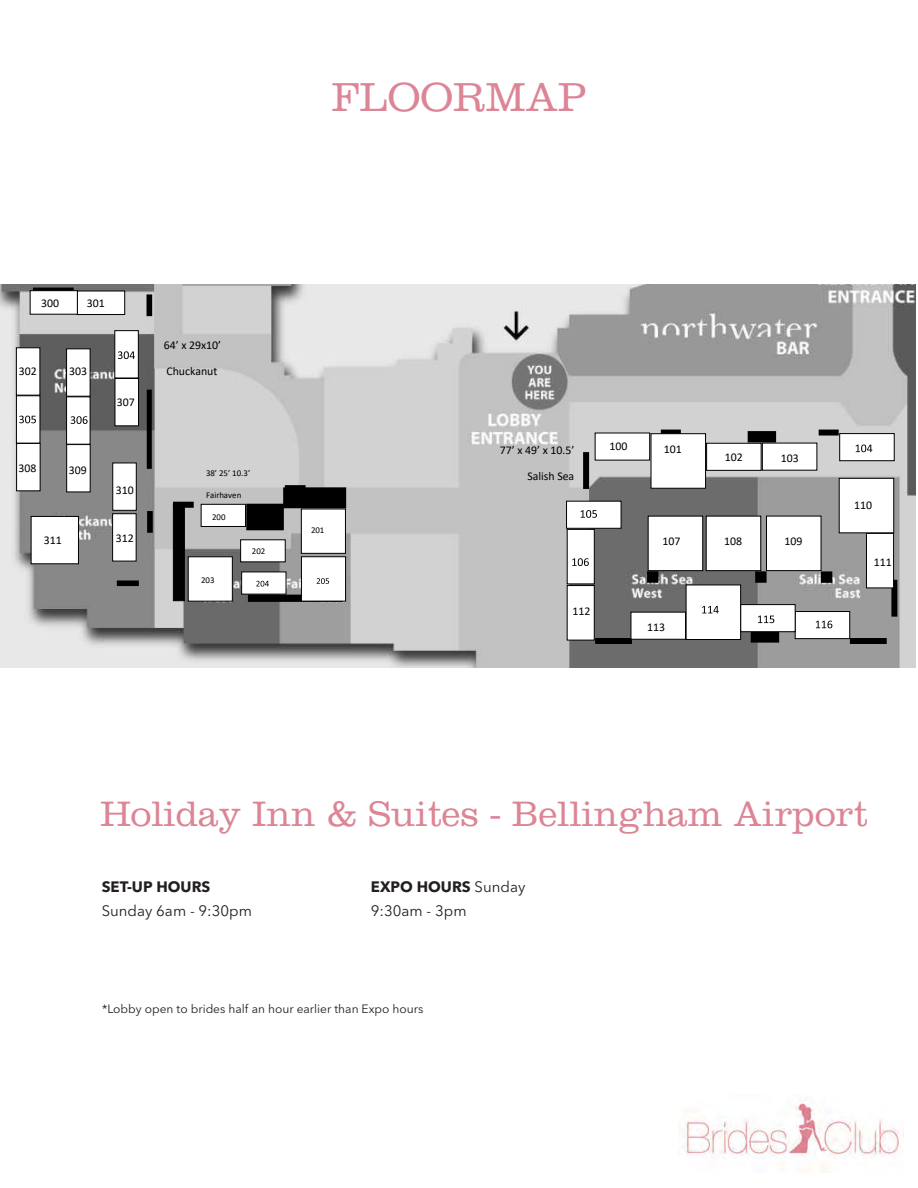
<style>
.page{position:relative;width:918px;height:1188px;background:#fff}
.page>*{position:absolute;margin:0;border:0;box-sizing:border-box;transform-origin:0 0}
.t1{font:300 42px "Clarendon";color:#dc8596}
.t2{font:300 36.75px "Clarendon";color:#dc8595}
.t3{font:15px/24.3px "Avenir Next LT Pro";color:#231f20}
.t4{font:700 15px "Avenir Next LT Pro";color:#231f20}
.t5{font:12px "Avenir Next LT Pro";color:#231f20}
.t6{font:11.85px/26px "Calibri";color:#000}
.t7{font:8.85px "Calibri";color:#000}
.s1{font-weight:700}
</style>
<div class="page">
<img style="left:683px;top:1098px;width:216px;height:75px">
<img style="left:0;top:285px;width:916px;height:383px">
<div style="left:821px;top:571px;width:11px;height:12px;background:#000;border:3px solid #000"></div>
<div style="left:755px;top:571px;width:12px;height:12px;background:#000;border:3px solid #000"></div>
<div style="left:647px;top:571px;width:11px;height:12px;background:#000;border:3px solid #000"></div>
<div style="left:850px;top:638px;width:37px;height:6px;background:#000"></div>
<div style="left:595px;top:638px;width:37px;height:6px;background:#000"></div>
<svg style="left:583px;top:452px;width:6px;height:37px"></svg>
<div style="left:661px;top:430px;width:20px;height:6px;background:#000"></div>
<svg style="left:819px;top:430px;width:20px;height:6px"></svg>
<svg style="left:891px;top:580px;width:6px;height:37px"></svg>
<div style="left:751px;top:631px;width:28px;height:12px;background:#000;border:3px solid #000"></div>
<div style="left:748px;top:431px;width:28px;height:11px;background:#000;border:3px solid #000"></div>
<div style="left:795px;top:611px;width:55px;height:28px;background:#fff;border:1px solid #000"></div>
<div style="left:740px;top:604px;width:56px;height:28px;background:#fff;border:1px solid #000"></div>
<div style="left:631px;top:612px;width:55px;height:28px;background:#fff;border:1px solid #000"></div>
<div style="left:567px;top:585px;width:28px;height:55px;background:#fff;border:1px solid #000"></div>
<div style="left:595px;top:433px;width:55px;height:27px;background:#fff"></div>
<div style="left:706px;top:443px;width:56px;height:28px;background:#fff;border:1px solid #000"></div>
<div style="left:839px;top:433px;width:56px;height:28px;background:#fff;border:1px solid #000"></div>
<div style="left:866px;top:533px;width:28px;height:55px;background:#fff;border:1px solid #000"></div>
<div style="left:566px;top:501px;width:55px;height:28px;background:#fff;border:1px solid #000"></div>
<div style="left:567px;top:529px;width:28px;height:55px;background:#fff;border:1px solid #000"></div>
<div style="left:762px;top:443px;width:55px;height:28px;background:#fff"></div>
<div style="left:648px;top:516px;width:55px;height:55px;background:#fff;border:1px solid #000"></div>
<div style="left:706px;top:516px;width:55px;height:55px;background:#fff;border:1px solid #000"></div>
<div style="left:766px;top:516px;width:55px;height:55px;background:#fff;border:1px solid #000"></div>
<div style="left:839px;top:478px;width:55px;height:55px;background:#fff;border:1px solid #000"></div>
<div style="left:651px;top:433px;width:55px;height:56px;background:#fff;border:1px solid #000"></div>
<div style="left:686px;top:585px;width:55px;height:55px;background:#fff;border:1px solid #000"></div>
<div style="left:283px;top:487px;width:63px;height:21px;background:#000;border:3px solid #000"></div>
<div style="left:246px;top:504px;width:38px;height:26px;background:#000;border:3px solid #000"></div>
<svg style="left:248px;top:595px;width:95px;height:7px"></svg>
<div style="left:173px;top:504px;width:12px;height:97px;background:#000;border:1px solid #000"></div>
<div style="left:301px;top:509px;width:45px;height:45px;background:#fff;border:1px solid #000"></div>
<div style="left:240px;top:539px;width:46px;height:23px;background:#fff;border:1px solid #000"></div>
<div style="left:241px;top:572px;width:45px;height:22px;background:#fff"></div>
<div style="left:301px;top:556px;width:45px;height:45px;background:#fff;border:1px solid #000"></div>
<div style="left:188px;top:556px;width:45px;height:46px;background:#fff;border:1px solid #000"></div>
<div style="left:201px;top:504px;width:45px;height:23px;background:#fff;border:1px solid #000"></div>
<svg style="left:147px;top:511px;width:6px;height:22px"></svg>
<div style="left:147px;top:294px;width:5px;height:22px;background:#000"></div>
<div style="left:33px;top:288px;width:41px;height:5px;border:3px solid #000"></div>
<svg style="left:147px;top:390px;width:5px;height:79px"></svg>
<div style="left:117px;top:581px;width:22px;height:5px;background:#000"></div>
<div style="left:30px;top:290px;width:48px;height:25px;background:#fff;border:1px solid #000"></div>
<div style="left:31px;top:516px;width:48px;height:48px;background:#fff;border:1px solid #000"></div>
<div style="left:16px;top:443px;width:25px;height:48px;background:#fff;border:1px solid #000"></div>
<div style="left:16px;top:395px;width:24px;height:48px;background:#fff;border:1px solid #000"></div>
<div style="left:16px;top:347px;width:24px;height:49px;background:#fff;border:1px solid #000"></div>
<div style="left:77px;top:291px;width:48px;height:24px;background:#fff;border:1px solid #000"></div>
<div style="left:66px;top:444px;width:25px;height:48px;background:#fff;border:1px solid #000"></div>
<div style="left:66px;top:396px;width:24px;height:49px;background:#fff;border:1px solid #000"></div>
<div style="left:66px;top:348px;width:24px;height:49px;background:#fff;border:1px solid #000"></div>
<div style="left:112px;top:463px;width:25px;height:48px;background:#fff;border:1px solid #000"></div>
<div style="left:115px;top:378px;width:24px;height:48px;background:#fff;border:1px solid #000"></div>
<div style="left:114px;top:330px;width:25px;height:48px;background:#fff;border:1px solid #000"></div>
<svg style="left:285px;top:485px;width:21px;height:6px"></svg>
<div style="left:173px;top:502px;width:21px;height:6px;background:#000;border:3px solid #000"></div>
<div style="left:112px;top:513px;width:25px;height:48px;background:#fff;border:1px solid #000"></div>
<svg style="left:856px;top:445px;width:16px;height:7px"></svg>
<svg style="left:581px;top:510px;width:16px;height:8px"></svg>
<svg style="left:572px;top:558px;width:17px;height:8px"></svg>
<svg style="left:702px;top:606px;width:17px;height:7px"></svg>
<svg style="left:758px;top:616px;width:16px;height:7px"></svg>
<svg style="left:816px;top:621px;width:16px;height:7px"></svg>
<svg style="left:256px;top:581px;width:13px;height:6px"></svg>
<svg style="left:317px;top:578px;width:12px;height:6px"></svg>
<svg style="left:118px;top:351px;width:17px;height:8px"></svg>
<svg style="left:19px;top:416px;width:17px;height:7px"></svg>
<svg style="left:71px;top:416px;width:17px;height:8px"></svg>
<h1 class="t1" style="left:332px;top:73px;width:256px">FLOORMAP</h1>
<p class="t6" style="left:41px;top:290px;width:20px">300</p>
<p class="t6" style="left:87px;top:290px;width:20px">301</p>
<p class="t6" style="left:19px;top:358px;width:20px">302</p>
<p class="t6" style="left:69px;top:358px;width:20px">303</p>
<p class="t6" style="left:19px;top:455px;width:20px">308</p>
<p class="t6" style="left:69px;top:456px;width:20px">309</p>
<p class="t6" style="left:117px;top:389px;width:20px">307</p>
<p class="t6" style="left:116px;top:477px;width:20px">310</p>
<p class="t6" style="left:44px;top:527px;width:20px">311</p>
<p class="t6" style="left:116px;top:525px;width:20px">312</p>
<p class="t6" style="left:164px;top:332px;width:59px">64’ x 29x10’<br>Chuckanut</p>
<p class="t7" style="left:206px;top:467px;width:46px">38’ 25’ 10.3’</p>
<p class="t7" style="left:206px;top:489px;width:37px">Fairhaven</p>
<p class="t7" style="left:212px;top:511px;width:15px">200</p>
<p class="t7" style="left:201px;top:574px;width:15px">203</p>
<p class="t7" style="left:252px;top:545px;width:15px">202</p>
<p class="t7" style="left:311px;top:524px;width:15px">201</p>
<p class="t6" style="left:500px;top:436px;width:76px;text-align:right">77’ x 49’ x 10.5’<br>Salish Sea</p>
<p class="t6" style="left:609px;top:433px;width:20px">100</p>
<p class="t6" style="left:664px;top:435px;width:20px">101</p>
<p class="t6" style="left:725px;top:444px;width:20px">102</p>
<p class="t6" style="left:781px;top:445px;width:20px">103</p>
<p class="t6" style="left:573px;top:598px;width:20px">112</p>
<p class="t6" style="left:663px;top:528px;width:20px">107</p>
<p class="t6" style="left:724px;top:528px;width:20px">108</p>
<p class="t6" style="left:785px;top:528px;width:20px">109</p>
<p class="t6" style="left:647px;top:614px;width:20px">113</p>
<p class="t6" style="left:854px;top:492px;width:20px">110</p>
<p class="t6" style="left:874px;top:549px;width:20px">111</p>
<h2 class="t2" style="left:100px;top:793px;width:769px">Holiday Inn &amp; Suites - Bellingham Airport</h2>
<p class="t4" style="left:102px;top:878px;width:110px">SET-UP HOURS</p>
<p class="t3" style="left:102px;top:899px;width:152px">Sunday 6am - 9:30pm</p>
<p class="t3" style="left:371px;top:875px;width:156px"><span class="s1">EXPO HOURS</span> Sunday<br>9:30am - 3pm</p>
<p class="t5" style="left:102px;top:1001px;width:323px">*Lobby open to brides half an hour earlier than Expo hours</p>
</div>
